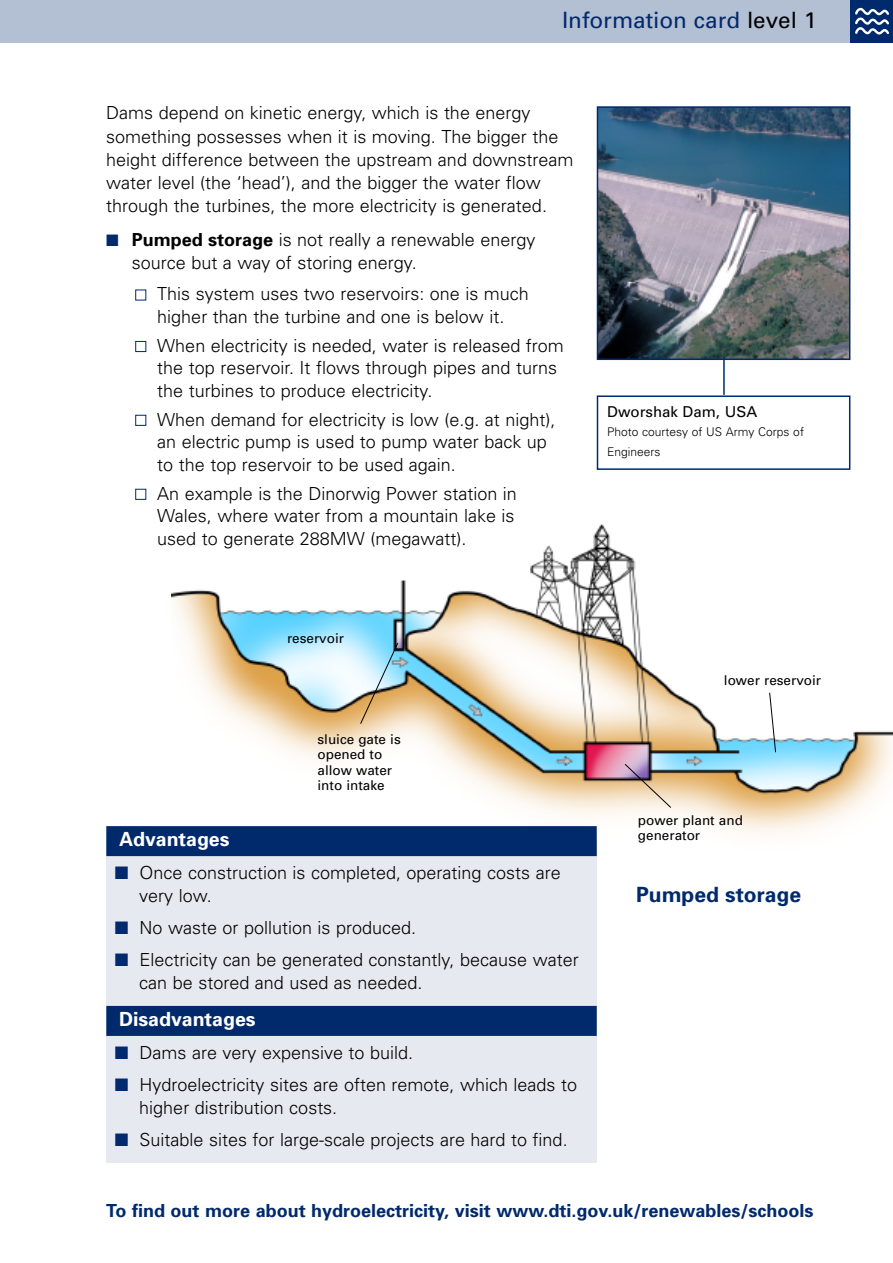
<style>
.page{position:relative;width:893px;height:1263px;background:#fff}
.page>*{position:absolute;margin:0;border:0;box-sizing:border-box;transform-origin:0 0}
.t1{font:22.5px "Univers";color:#002a6c}
.t2{font:700 21px "Univers";color:#002a6c}
.t3{font:700 19.5px "Univers";color:#fff}
.t4{font:300 18px/23.2px "Univers";color:#000}
.t5{font:700 18px "Univers";color:#002a6c}
.t6{font:15px "Univers";color:#000}
.t7{font:13.5px/15.1px "Univers";color:#000}
.t8{font:300 12px/19.5px "Univers";color:#000}
.s1{color:#000}
.s2{color:#002a6c}
.s3{font-weight:700}
</style>
<div class="page">
<img style="left:172px;top:524px;width:721px;height:310px">
<div style="left:106px;top:838px;width:491px;height:325px;background:#e6eaf0"></div>
<div style="left:0;top:0;width:850px;height:43px;background:#b3bfd3"></div>
<div style="left:850px;top:0;width:43px;height:43px;background:#002a6c"></div>
<svg style="left:855px;top:7px;width:34px;height:28px"></svg>
<img style="left:600px;top:109px;width:247px;height:248px">
<div style="left:597px;top:106px;width:253px;height:254px;border:2px solid #002a6c"></div>
<div style="left:597px;top:395px;width:253px;height:75px;border:2px solid #002a6c"></div>
<div style="left:106px;top:826px;width:491px;height:30px;background:#002a6c"></div>
<div style="left:106px;top:1006px;width:491px;height:30px;background:#002a6c"></div>
<hr style="left:723px;top:357px;width:2px;height:38px;background:#002a6c">
<svg style="left:360px;top:643px;width:38px;height:81px;background:#bec8bc"></svg>
<svg style="left:625px;top:764px;width:46px;height:44px;background:#cab8a9"></svg>
<svg style="left:769px;top:692px;width:7px;height:60px"></svg>
<p class="t1" style="left:562px;top:12px;width:256px">Information card <span class="s1">level 1</span></p>
<p class="t4" style="left:106px;top:103px;width:469px">Dams depend on kinetic energy, which is the energy something possesses when it is moving. The bigger the height difference between the upstream and downstream water level (the ‘head’), and the bigger the water flow through the turbines, the more electricity is generated.</p>
<p class="t4" style="left:132px;top:230px;width:405px;text-indent:-26px"><span class="s2">■</span> <span class="s3">Pumped storage</span> is not really a renewable energy source but a way of storing energy.</p>
<p class="t4" style="left:157px;top:284px;width:373px;line-height:22.5px">This system uses two reservoirs: one is much higher than the turbine and one is below it.</p>
<p class="t4" style="left:157px;top:336px;width:408px;line-height:22.5px">When electricity is needed, water is released from the top reservoir. It flows through pipes and turns the turbines to produce electricity.</p>
<p class="t4" style="left:157px;top:410px;width:400px;line-height:22.5px">When demand for electricity is low (e.g. at night), an electric pump is used to pump water back up to the top reservoir to be used again.</p>
<p class="t4" style="left:157px;top:484px;width:361px;line-height:22.5px">An example is the Dinorwig Power station in<br>Wales, where water from a mountain lake is used to generate 288MW (megawatt).</p>
<p class="t6" style="left:607px;top:406px;width:151px">Dworshak Dam, USA</p>
<p class="t8" style="left:607px;top:423px;width:198px">Photo courtesy of US Army Corps of<br>Engineers</p>
<p class="t7" style="left:287px;top:632px;width:59px">reservoir</p>
<p class="t7" style="left:317px;top:733px;width:85px">sluice gate is opened to allow water into intake</p>
<p class="t3" style="left:119px;top:832px;width:112px">Advantages</p>
<p class="t4" style="left:139px;top:863px;width:423px;text-indent:-24px"><span class="s2">■</span> Once construction is completed, operating costs are very low.</p>
<p class="t4" style="left:115px;top:918px;width:303px"><span class="s2">■</span> No waste or pollution is produced.</p>
<p class="t4" style="left:139px;top:949px;width:441px;text-indent:-24px"><span class="s2">■</span> Electricity can be generated constantly, because water can be stored and used as needed.</p>
<p class="t3" style="left:119px;top:1012px;width:138px">Disadvantages</p>
<p class="t4" style="left:115px;top:1042px;width:300px"><span class="s2">■</span> Dams are very expensive to build.</p>
<p class="t4" style="left:139px;top:1074px;width:439px;text-indent:-24px"><span class="s2">■</span> Hydroelectricity sites are often remote, which leads to higher distribution costs.</p>
<p class="t4" style="left:115px;top:1129px;width:454px"><span class="s2">■</span> Suitable sites for large-scale projects are hard to find.</p>
<p class="t7" style="left:724px;top:674px;width:99px">lower reservoir</p>
<p class="t7" style="left:638px;top:813px;width:106px">power plant and generator</p>
<p class="t2" style="left:636px;top:886px;width:167px">Pumped storage</p>
<p class="t5" style="left:106px;top:1204px;width:709px">To find out more about hydroelectricity, visit www.dti.gov.uk/renewables/schools</p>
</div>
